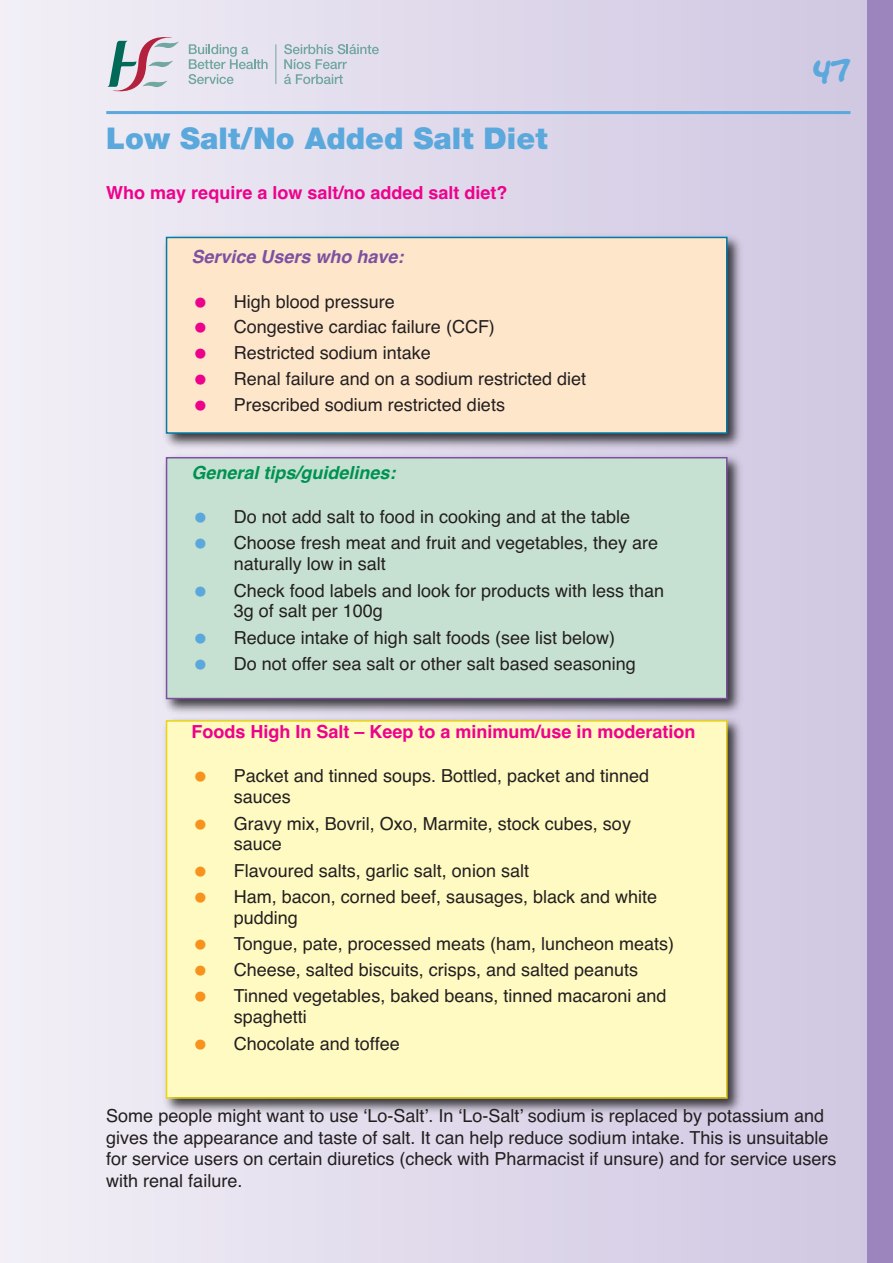
<style>
.page{position:relative;width:893px;height:1263px;background:#fff}
.page>*{position:absolute;margin:0;border:0;box-sizing:border-box;transform-origin:0 0}
.t1{font:49.5px "Good Dog Cool";color:#5ba8dc}
.t2{font:900 30px "Helvetica Neue LT Std";color:#5ba8dc}
.t3{font:18px/25.8px "Helvetica";color:#231f20}
.t4{font:700 18px "Helvetica";color:#ed028c}
.t5{font:italic 700 18px "Helvetica";color:#009252}
.t6{font:italic 700 18px "Helvetica";color:#7c51a1}
</style>
<div class="page">
<div style="left:0;top:0;width:867px;height:1263px;background:linear-gradient(to right,#f2eff7,#d0c7e2)"></div>
<div style="left:867px;top:0;width:26px;height:1263px;background:#9c85bd"></div>
<svg style="left:188px;top:44px;width:80px;height:40px;background:#cdd6de"></svg>
<svg style="left:284px;top:44px;width:95px;height:40px;background:#cbd3dd"></svg>
<hr style="left:276px;top:44px;width:1px;height:40px;background:#71a79f">
<svg style="left:107px;top:33px;width:72px;height:61px;background:#c7c3cc"></svg>
<hr style="left:106px;top:111px;width:744px;height:3px;background:#5ba8dc">
<img style="left:159px;top:719px;width:588px;height:399px">
<div style="left:167px;top:722px;width:559px;height:375px;background:#fffac1"></div>
<div style="left:166px;top:720px;width:562px;height:379px;border:2px solid #ead515"></div>
<img style="left:159px;top:453px;width:588px;height:266px">
<div style="left:167px;top:458px;width:559px;height:240px;background:#c6e1d1"></div>
<div style="left:166px;top:457px;width:562px;height:242px;border:2px solid #7c51a1"></div>
<img style="left:159px;top:230px;width:588px;height:223px">
<div style="left:167px;top:238px;width:559px;height:194px;background:#fee6ca"></div>
<div style="left:166px;top:237px;width:562px;height:197px;border:2px solid #007caa"></div>
<h2 class="t2" style="left:106px;top:128px;width:443px">Low Salt/No Added Salt Diet</h2>
<p class="t4" style="left:106px;top:182px;width:403px">Who may require a low salt/no added salt diet?</p>
<p class="t6" style="left:191px;top:247px;width:214px">Service Users who have:</p>
<p class="t3" style="left:234px;top:288px;width:354px">High blood pressure<br>Congestive cardiac failure (CCF)<br>Restricted sodium intake<br>Renal failure and on a sodium restricted diet<br>Prescribed sodium restricted diets</p>
<p class="t5" style="left:191px;top:462px;width:206px">General tips/guidelines:</p>
<p class="t3" style="left:234px;top:504px;width:426px">Do not add salt to food in cooking and at the table<br>Choose fresh meat and fruit and vegetables, they are</p>
<p class="t3" style="left:234px;top:550px;width:432px;line-height:26.7px">naturally low in salt<br>Check food labels and look for products with less than</p>
<p class="t3" style="left:234px;top:598px;width:403px;line-height:26.2px">3g of salt per 100g<br>Reduce intake of high salt foods (see list below)<br>Do not offer sea salt or other salt based seasoning</p>
<p class="t4" style="left:191px;top:721px;width:506px">Foods High In Salt – Keep to a minimum/use in moderation</p>
<p class="t3" style="left:234px;top:766px;width:417px;line-height:20.7px">Packet and tinned soups. Bottled, packet and tinned sauces</p>
<p class="t3" style="left:234px;top:813px;width:399px;line-height:20.7px">Gravy mix, Bovril, Oxo, Marmite, stock cubes, soy sauce</p>
<p class="t3" style="left:234px;top:858px;width:425px">Flavoured salts, garlic salt, onion salt<br>Ham, bacon, corned beef, sausages, black and white</p>
<p class="t3" style="left:234px;top:904px;width:442px">pudding<br>Tongue, pate, processed meats (ham, luncheon meats)<br>Cheese, salted biscuits, crisps, and salted peanuts Tinned vegetables, baked beans, tinned macaroni and</p>
<p class="t3" style="left:234px;top:1003px;width:167px;line-height:26.7px">spaghetti<br>Chocolate and toffee</p>
<h1 class="t1" style="left:812px;top:43px;width:40px">47</h1>
<p class="t3" style="left:106px;top:1105px;width:732px;line-height:21.6px">Some people might want to use ‘Lo-Salt’. In ‘Lo-Salt’ sodium is replaced by potassium and gives the appearance and taste of salt. It can help reduce sodium intake. This is unsuitable for service users on certain diuretics (check with Pharmacist if unsure) and for service users with renal failure.</p>
</div>
